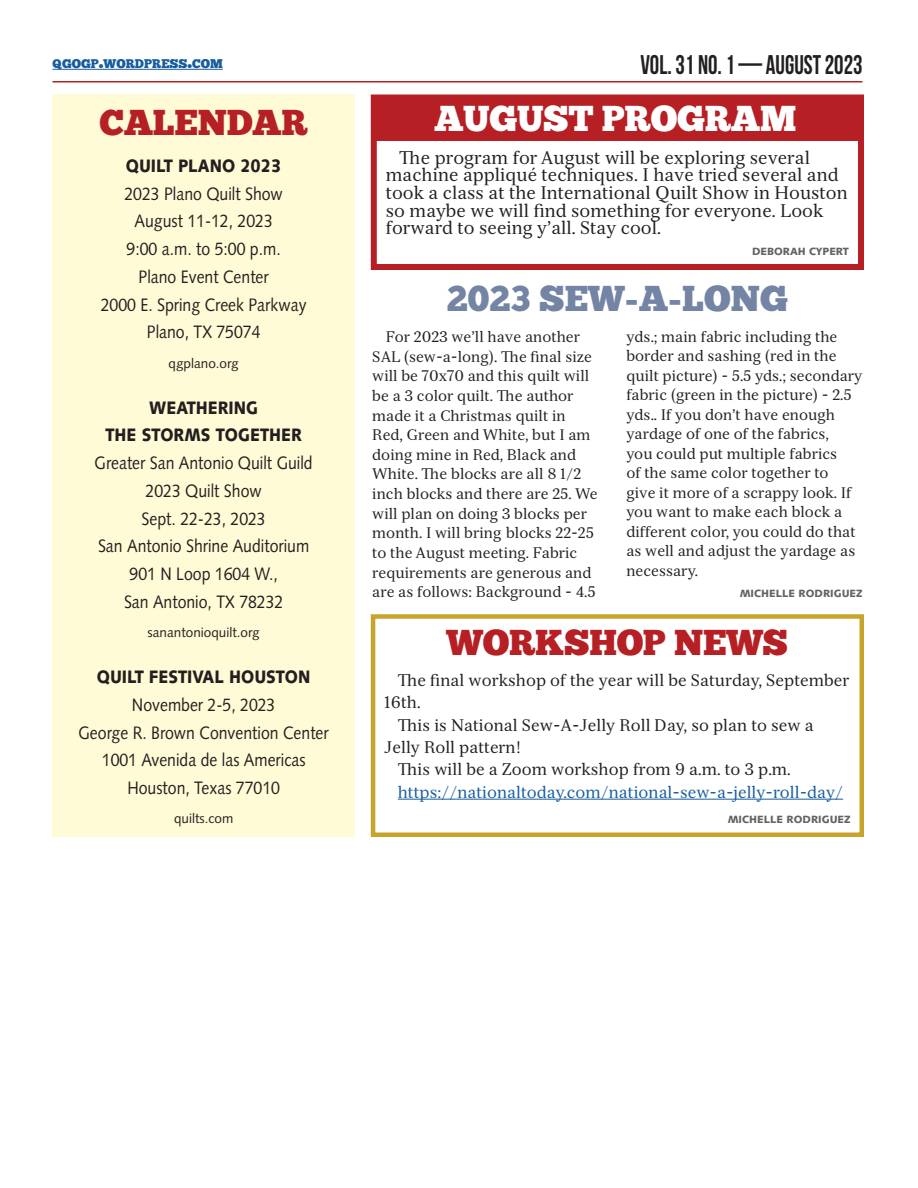
<style>
.page{position:relative;width:918px;height:1188px;background:#fff}
.page>*{position:absolute;margin:0;border:0;box-sizing:border-box;transform-origin:0 0}
.Headline{font:36px "Chunk Five";color:#7484a5}
.Headline-2{font:36px "Chunk Five";letter-spacing:-.01em;color:#fff}
.Headline-3{font:36px "Chunk Five";letter-spacing:-.01em;color:#b62024}
.Headline_Heavy{font:36px "Chunk Five";letter-spacing:-.01em;color:#b62024}
.Calendar_event{font:700 27px "Bebas Neue";color:#231f20;scale:.88 1}
.Calendar_info{font:18px/27.8px "Syntax LT Std";color:#231f20;text-align:center;scale:.88 1}
.Body{font:18px/17.7px "Serif 12 Beta";color:#231f20}
.Calendar_event-2{font:900 18px/27.8px "Syntax LT Std";color:#231f20;text-align:center;scale:.88 1}
.Body-2{font:16.5px/22.4px "Serif 12 Beta";color:#231f20}
.Body-3{font:16.5px "Serif 12 Beta";color:#175d9e}
.Body-4{font:15px/19.6px "Serif 12 Beta";color:#231f20}
.Calendar_tag{font:13.5px "Syntax LT Std";color:#231f20}
.t1{font:12.6px "Chunk Five";color:#175d9e}
.Byline{font:900 10.5px "Syntax LT Std";color:#636366}
.s1{font-size:18px}
</style>
<div class="page">
<hr style="left:52px;top:81px;width:810px;height:1px;background:#b62024">
<hr style="left:52px;top:69px;width:171px;height:1px;background:#175d9e">
<div style="left:52px;top:94px;width:303px;height:743px;background:#fffbd6"></div>
<div style="left:371px;top:94px;width:493px;height:176px;border:6px solid #b62024"></div>
<div style="left:372px;top:95px;width:486px;height:46px;background:#b62024"></div>
<hr style="left:398px;top:799px;width:445px;height:1px;background:#175d9e">
<div style="left:371px;top:614px;width:493px;height:223px;border:4px solid #c8a42c"></div>
<p class="t1" style="left:52px;top:56px;width:172px">QGOGP<span class="s1">.</span>WORDPRESS<span class="s1">.</span>COM</p>
<p class="Calendar_event" style="left:640px;top:50px;width:254px">VOL. 31 NO. 1 — AUGUST 2023</p>
<p class="Headline_Heavy" style="left:99px;top:101px;width:210px">CALENDAR</p>
<p class="Calendar_event-2" style="left:126px;top:152px;width:178px">QUILT PLANO 2023</p>
<p class="Calendar_info" style="left:124px;top:180px;width:182px">2023 Plano Quilt Show</p>
<p class="Calendar_info" style="left:135px;top:207px;width:159px">August 11-12, 2023</p>
<p class="Calendar_info" style="left:127px;top:235px;width:177px">9:00 a.m. to 5:00 p.m.</p>
<p class="Calendar_info" style="left:139px;top:263px;width:150px">Plano Event Center</p>
<p class="Calendar_info" style="left:101px;top:291px;width:235px">2000 E. Spring Creek Parkway</p>
<p class="Calendar_info" style="left:147px;top:318px;width:131px">Plano, TX 75074</p>
<p class="Calendar_tag" style="left:169px;top:355px;width:72px">qgplano.org</p>
<p class="Calendar_event-2" style="left:105px;top:393px;width:225px">WEATHERING<br>THE STORMS TOGETHER</p>
<p class="Calendar_info" style="left:95px;top:449px;width:249px">Greater San Antonio Quilt Guild</p>
<p class="Calendar_info" style="left:146px;top:477px;width:134px">2023 Quilt Show</p>
<p class="Calendar_info" style="left:142px;top:505px;width:143px">Sept. 22-23, 2023</p>
<p class="Calendar_info" style="left:98px;top:532px;width:242px">San Antonio Shrine Auditorium</p>
<p class="Calendar_info" style="left:124px;top:560px;width:183px">901 N Loop 1604 W.,<br>San Antonio, TX 78232</p>
<p class="Calendar_tag" style="left:148px;top:625px;width:114px">sanantonioquilt.org</p>
<p class="Calendar_event-2" style="left:97px;top:663px;width:244px">QUILT FESTIVAL HOUSTON</p>
<p class="Calendar_info" style="left:132px;top:691px;width:165px">November 2-5, 2023</p>
<p class="Calendar_info" style="left:79px;top:719px;width:286px">George R. Brown Convention Center</p>
<p class="Calendar_info" style="left:102px;top:746px;width:233px">1001 Avenida de las Americas</p>
<p class="Calendar_info" style="left:127px;top:774px;width:175px">Houston, Texas 77010</p>
<p class="Calendar_tag" style="left:174px;top:811px;width:61px">quilts.com</p>
<p class="Headline-2" style="left:434px;top:97px;width:364px">AUGUST PROGRAM</p>
<p class="Body" style="left:386px;top:148px;width:464px;text-indent:14px">The program for August will be exploring several machine appliqué techniques. I have tried several and took a class at the International Quilt Show in Houston so maybe we will find something for everyone. Look forward to seeing y’all. Stay cool.</p>
<p class="Byline" style="left:752px;top:245px;width:98px">DEBORAH CYPERT</p>
<p class="Headline" style="left:447px;top:276px;width:343px">2023 SEW-A-LONG</p>
<p class="Body-4" style="left:372px;top:327px;width:227px;text-indent:14px">For 2023 we’ll have another<br>SAL (sew-a-long). The final size will be 70x70 and this quilt will be a 3 color quilt. The author made it a Christmas quilt in<br>Red, Green and White, but I am doing mine in Red, Black and<br>White. The blocks are all 8 1/2 inch blocks and there are 25. We will plan on doing 3 blocks per month. I will bring blocks 22-25 to the August meeting. Fabric requirements are generous and are as follows: Background - 4.5</p>
<p class="Body-4" style="left:626px;top:327px;width:238px">yds.; main fabric including the border and sashing (red in the quilt picture) - 5.5 yds.; secondary fabric (green in the picture) - 2.5 yds.. If you don’t have enough yardage of one of the fabrics,<br>you could put multiple fabrics<br>of the same color together to<br>give it more of a scrappy look. If you want to make each block a different color, you could do that as well and adjust the yardage as necessary.</p>
<p class="Byline" style="left:740px;top:587px;width:124px">MICHELLE RODRIGUEZ</p>
<p class="Headline-3" style="left:447px;top:621px;width:343px">WORKSHOP NEWS</p>
<p class="Body-2" style="left:384px;top:669px;width:467px;text-indent:14px">The final workshop of the year will be Saturday, September<br>16th.</p>
<p class="Body-2" style="left:384px;top:714px;width:431px;text-indent:14px">This is National Sew-A-Jelly Roll Day, so plan to sew a<br>Jelly Roll pattern!</p>
<p class="Body-2" style="left:398px;top:758px;width:395px">This will be a Zoom workshop from 9 a.m. to 3 p.m.</p>
<p class="Body-3" style="left:398px;top:782px;width:447px">https://nationaltoday.com/national-sew-a-jelly-roll-day/</p>
<p class="Byline" style="left:728px;top:814px;width:124px">MICHELLE RODRIGUEZ</p>
</div>
